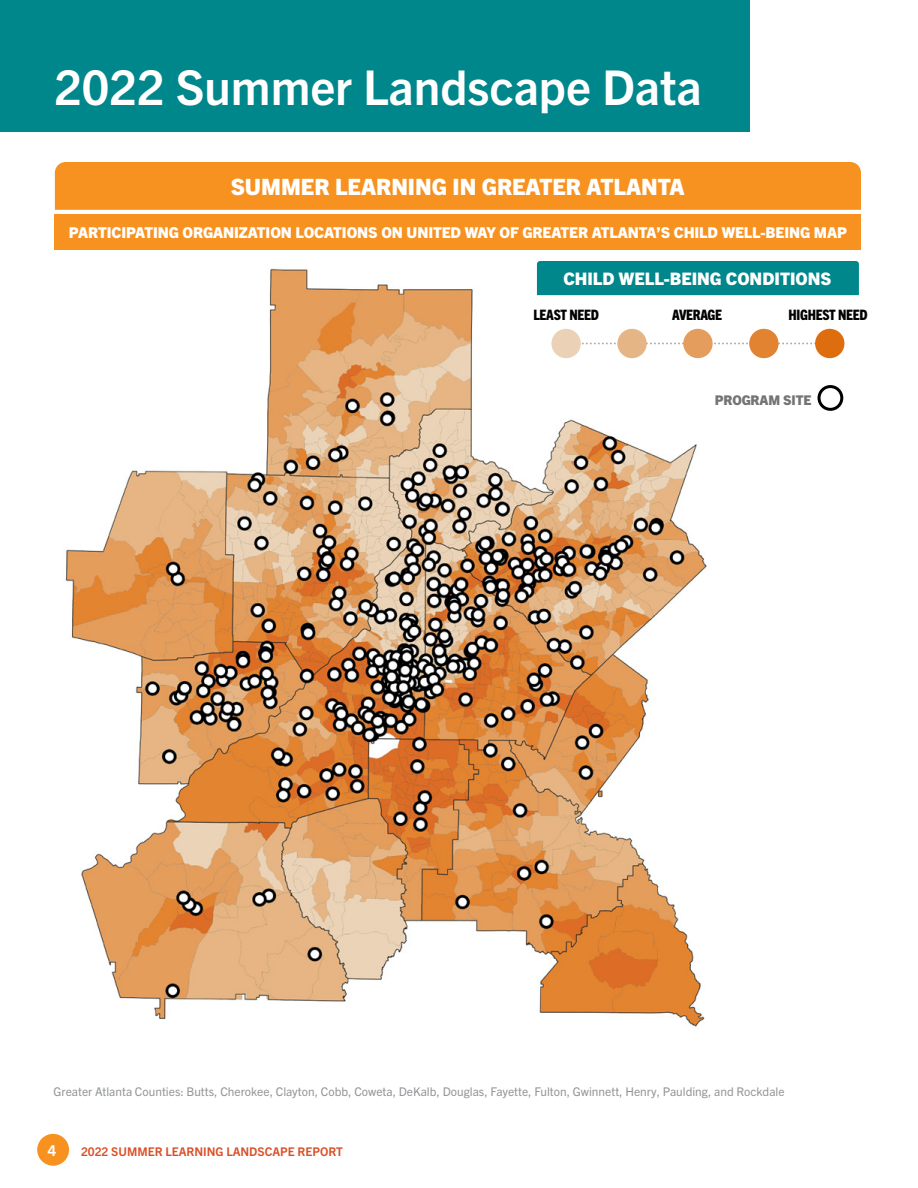
<style>
.page{position:relative;width:918px;height:1188px;background:#fff}
.page>*{position:absolute;margin:0;border:0;box-sizing:border-box;transform-origin:0 0}
.t1{font:700 48px "Trade Gothic Next LT Pro";color:#fff}
.t2{font:800 22.5px "Trade Gothic Next LT Pro";color:#fff}
.t3{font:800 17.25px "Trade Gothic Next LT Pro";color:#fff}
.t4{font:800 15px "Trade Gothic Next LT Pro";letter-spacing:-.005em;color:#fff}
.t5{font:700 15px "Trade Gothic Next LT Pro";color:#fff}
.t6{font:800 condensed 14.4px "Trade Gothic Next LT Pro";letter-spacing:-.02em;color:#000}
.t7{font:800 13.35px "Trade Gothic Next LT Pro";letter-spacing:-.01em;color:#757373}
.t8{font:12px "Trade Gothic Next LT Pro";color:#939598}
.t9{font:700 12px "Trade Gothic Next LT Pro";color:#db4f27}
</style>
<div class="page">
<div style="left:37px;top:1134px;width:32px;height:32px;background:#f79220;border-radius:50%"></div>
<svg style="left:779px;top:343px;width:36px;height:1px"></svg>
<div style="left:750px;top:261px;width:109px;height:34px;background:#00878b"></div>
<div style="left:815px;top:329px;width:29px;height:29px;background:#de6d0f;border-radius:50%"></div>
<div style="left:749px;top:329px;width:30px;height:29px;background:#e18330;border-radius:50%"></div>
<div style="left:818px;top:385px;width:25px;height:26px;border:3px solid #000;border-radius:50%"></div>
<img style="left:54px;top:215px;width:696px;height:812px">
<div style="left:9px;top:222px;width:193px;height:216px;background:#fff"></div>
<div style="left:55px;top:162px;width:806px;height:48px;background:#f79220"></div>
<div style="left:0;top:0;width:750px;height:131px;background:#00878b"></div>
<div style="left:55px;top:215px;width:806px;height:35px;background:#f79220"></div>
<h1 class="t1" style="left:54px;top:54px;width:649px">2022 Summer Landscape Data</h1>
<h2 class="t2" style="left:231px;top:171px;width:455px">SUMMER LEARNING IN GREATER ATLANTA</h2>
<p class="t4" style="left:69px;top:222px;width:779px">PARTICIPATING ORGANIZATION LOCATIONS ON UNITED WAY OF GREATER ATLANTA’S CHILD WELL-BEING MAP</p>
<h3 class="t3" style="left:563px;top:266px;width:270px">CHILD WELL-BEING CONDITIONS</h3>
<p class="t6" style="left:533px;top:305px;width:67px">LEAST NEED</p>
<p class="t6" style="left:672px;top:305px;width:52px">AVERAGE</p>
<p class="t6" style="left:789px;top:305px;width:81px">HIGHEST NEED</p>
<p class="t7" style="left:715px;top:390px;width:98px">PROGRAM SITE</p>
<p class="t8" style="left:54px;top:1083px;width:733px">Greater Atlanta Counties: Butts, Cherokee, Clayton, Cobb, Coweta, DeKalb, Douglas, Fayette, Fulton, Gwinnett, Henry, Paulding, and Rockdale</p>
<p class="t5" style="left:48px;top:1140px;width:10px">4</p>
<p class="t9" style="left:81px;top:1143px;width:264px">2022 SUMMER LEARNING LANDSCAPE REPORT</p>
</div>
